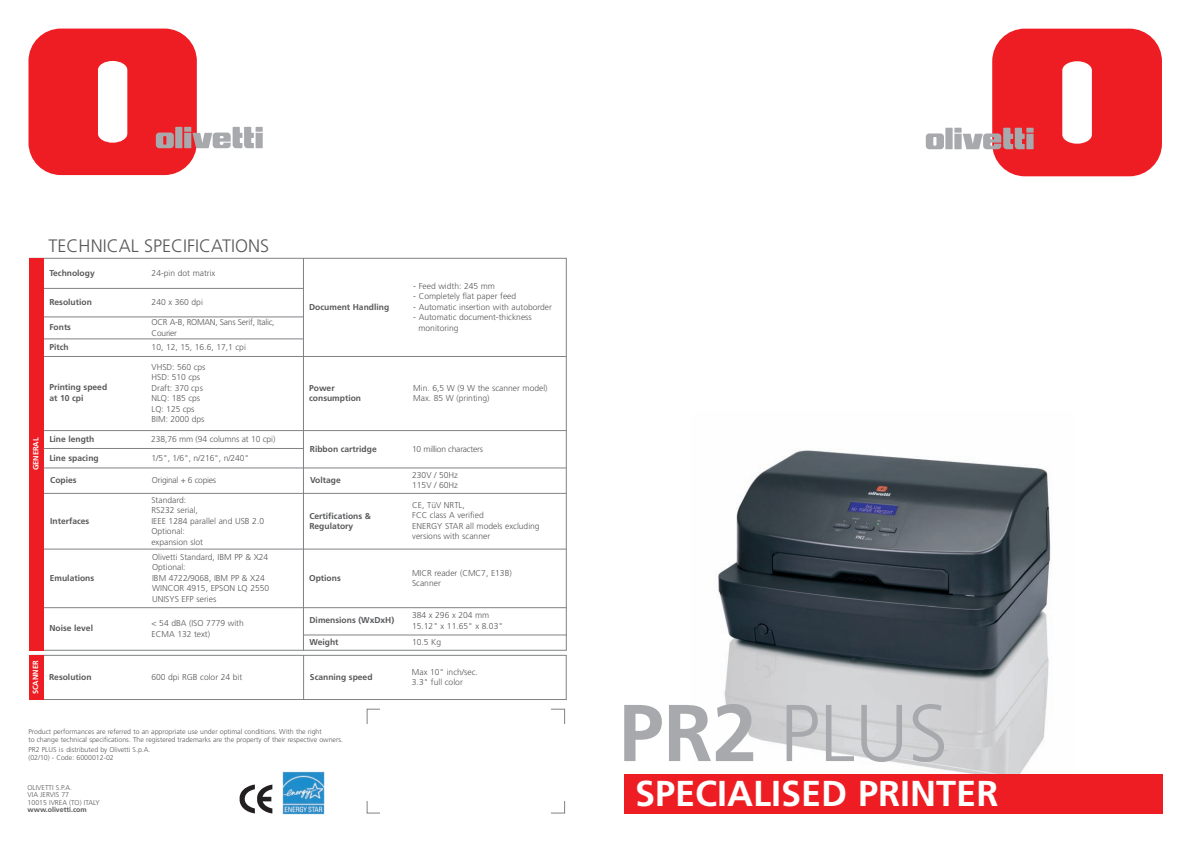
<style>
.page{position:relative;width:1191px;height:842px;background:#fff}
.page>*{position:absolute;margin:0;border:0;box-sizing:border-box;transform-origin:0 0}
.t1{font:700 36px "Frutiger";color:#fff}
.t2{font:300 18px "Frutiger";color:#57585a}
.t3{font:300 8.5px/10.5px "Frutiger";color:#57585a}
.t4{font:700 8.5px/10.5px "Frutiger";color:#57585a}
.t5{font:300 8.5px/10.5px "Frutiger";letter-spacing:-.03em;color:#57585a}
.t6{font:700 7.5px "Frutiger";color:#fff}
.t7{font:300 7px/7.5px "Frutiger";color:#57585a}
.t8{font:700 7px "Frutiger";color:#57585a}
</style>
<div class="page">
<img style="left:718px;top:450px;width:333px;height:324px">
<hr style="left:32px;top:650px;width:534px;height:1px;background:#808285">
<hr style="left:41px;top:607px;width:525px;height:1px;background:#808285">
<hr style="left:41px;top:493px;width:525px;height:1px;background:#808285">
<hr style="left:41px;top:549px;width:525px;height:1px;background:#808285">
<hr style="left:31px;top:699px;width:535px;height:1px;background:#808285">
<hr style="left:31px;top:655px;width:535px;height:1px;background:#808285">
<div style="left:29px;top:655px;width:14px;height:45px;background:#ee1d23"></div>
<svg style="left:624px;top:705px;width:38px;height:56px"></svg>
<svg style="left:669px;top:704px;width:84px;height:57px"></svg>
<svg style="left:786px;top:705px;width:31px;height:56px"></svg>
<svg style="left:826px;top:705px;width:28px;height:56px;background:#c9cacc"></svg>
<svg style="left:861px;top:705px;width:41px;height:57px;background:#c7c8cb"></svg>
<svg style="left:912px;top:704px;width:31px;height:58px;background:#c4c4c7"></svg>
<hr style="left:30px;top:430px;width:536px;height:1px;background:#808285">
<hr style="left:30px;top:356px;width:536px;height:1px;background:#808285">
<hr style="left:33px;top:338px;width:270px;height:1px;background:#808285">
<hr style="left:30px;top:317px;width:273px;height:1px;background:#808285">
<hr style="left:30px;top:288px;width:274px;height:1px;background:#808285">
<hr style="left:303px;top:258px;width:1px;height:392px;background:#808285">
<hr style="left:29px;top:258px;width:537px;height:1px;background:#808285">
<div style="left:29px;top:258px;width:14px;height:393px;background:#ee1d23"></div>
<hr style="left:566px;top:258px;width:1px;height:393px;background:#808285">
<svg style="left:925px;top:133px;width:19px;height:16px"></svg>
<div style="left:945px;top:128px;width:7px;height:21px;background:#a8a9ad"></div>
<svg style="left:954px;top:29px;width:208px;height:147px"></svg>
<svg style="left:28px;top:29px;width:235px;height:146px"></svg>
<hr style="left:43px;top:448px;width:260px;height:1px;background:#808285">
<hr style="left:43px;top:468px;width:523px;height:1px;background:#808285">
<hr style="left:304px;top:635px;width:262px;height:1px;background:#808285">
<div style="left:624px;top:774px;width:538px;height:39px;background:#ee1d23"></div>
<hr style="left:303px;top:655px;width:1px;height:44px;background:#808285">
<hr style="left:566px;top:655px;width:1px;height:45px;background:#808285">
<img style="left:239px;top:784px;width:34px;height:30px">
<img style="left:283px;top:771px;width:42px;height:43px">
<p class="t6" style="left:31px;top:470px;width:34px;rotate:-90deg">GENERAL</p>
<p class="t6" style="left:31px;top:694px;width:35px;rotate:-90deg">SCANNER</p>
<h2 class="t2" style="left:49px;top:236px;width:222px">TECHNICAL SPECIFICATIONS</h2>
<p class="t4" style="left:49px;top:268px;width:47px">Technology</p>
<p class="t3" style="left:152px;top:268px;width:65px">24-pin dot matrix</p>
<p class="t4" style="left:49px;top:297px;width:44px">Resolution</p>
<p class="t3" style="left:152px;top:297px;width:53px">240 x 360 dpi</p>
<p class="t5" style="left:152px;top:317px;width:125px">OCR A-B, ROMAN, Sans Serif, Italic,<br>Courier</p>
<p class="t4" style="left:49px;top:322px;width:23px">Fonts</p>
<p class="t4" style="left:49px;top:342px;width:21px">Pitch</p>
<p class="t3" style="left:152px;top:342px;width:96px">10, 12, 15, 16.6, 17,1 cpi</p>
<p class="t4" style="left:49px;top:382px;width:59px">Printing speed at 10 cpi</p>
<p class="t3" style="left:152px;top:361px;width:55px">VHSD: 560 cps<br>HSD: 510 cps<br>Draft: 370 cps<br>NLQ: 185 cps<br>LQ: 125 cps<br>BIM: 2000 dps</p>
<p class="t4" style="left:49px;top:434px;width:47px">Line length</p>
<p class="t3" style="left:151px;top:434px;width:126px">238,76 mm (94 columns at 10 cpi)</p>
<p class="t4" style="left:49px;top:453px;width:51px">Line spacing</p>
<p class="t3" style="left:152px;top:453px;width:99px">1/5", 1/6", n/216", n/240"</p>
<p class="t4" style="left:50px;top:475px;width:28px">Copies</p>
<p class="t5" style="left:152px;top:475px;width:66px">Original + 6 copies</p>
<p class="t4" style="left:50px;top:516px;width:41px">Interfaces</p>
<p class="t4" style="left:50px;top:573px;width:46px">Emulations</p>
<p class="t3" style="left:151px;top:495px;width:114px">Standard:<br>RS232 serial,<br>IEEE 1284 parallel and USB 2.0<br>Optional:<br>expansion slot</p>
<p class="t3" style="left:152px;top:552px;width:119px">Olivetti Standard, IBM PP &amp; X24<br>Optional:<br>IBM 4722/9068, IBM PP &amp; X24<br>WINCOR 4915, EPSON LQ 2550<br>UNISYS EFP series</p>
<p class="t4" style="left:49px;top:623px;width:45px">Noise level</p>
<p class="t3" style="left:152px;top:618px;width:94px">&lt; 54 dBA (ISO 7779 with<br>ECMA 132 text)</p>
<p class="t4" style="left:309px;top:302px;width:82px">Document Handling</p>
<p class="t3" style="left:413px;top:281px;width:83px">- Feed width: 245 mm</p>
<p class="t3" style="left:413px;top:291px;width:104px">- Completely flat paper feed</p>
<p class="t3" style="left:413px;top:302px;width:140px">- Automatic insertion with autoborder</p>
<p class="t3" style="left:418px;top:312px;width:115px;text-indent:-5px">- Automatic document-thickness monitoring</p>
<p class="t4" style="left:309px;top:383px;width:53px">Power consumption</p>
<p class="t3" style="left:413px;top:383px;width:136px">Min. 6,5 W (9 W the scanner model)<br>Max. 85 W (printing)</p>
<p class="t4" style="left:310px;top:443px;width:68px">Ribbon cartridge</p>
<p class="t5" style="left:412px;top:444px;width:72px">10 million characters</p>
<p class="t4" style="left:310px;top:475px;width:32px">Voltage</p>
<p class="t3" style="left:412px;top:469px;width:47px">230V / 50Hz<br>115V / 60Hz</p>
<p class="t4" style="left:309px;top:510px;width:63px">Certifications &amp;<br>Regulatory</p>
<p class="t3" style="left:412px;top:500px;width:129px">CE, TüV NRTL,<br>FCC class A verified<br>ENERGY STAR all models excluding versions with scanner</p>
<p class="t4" style="left:309px;top:573px;width:33px">Options</p>
<p class="t3" style="left:412px;top:568px;width:101px">MICR reader (CMC7, E13B)<br>Scanner</p>
<p class="t4" style="left:309px;top:615px;width:86px">Dimensions (WxDxH)</p>
<p class="t3" style="left:412px;top:610px;width:92px">384 x 296 x 204 mm<br>15.12" x 11.65" x 8.03"</p>
<p class="t4" style="left:309px;top:637px;width:31px">Weight</p>
<p class="t3" style="left:412px;top:637px;width:31px">10.5 Kg</p>
<p class="t4" style="left:49px;top:672px;width:44px">Resolution</p>
<p class="t3" style="left:151px;top:672px;width:92px">600 dpi RGB color 24 bit</p>
<p class="t4" style="left:310px;top:672px;width:64px">Scanning speed</p>
<p class="t3" style="left:412px;top:667px;width:68px">Max 10" inch/sec.<br>3.3" full color</p>
<p class="t7" style="left:28px;top:727px;width:316px;line-height:8.5px">Product performances are referred to an appropriate use under optimal conditions. With the right<br>to change technical specifications. The registered trademarks are the property of their respective owners.</p>
<p class="t7" style="left:28px;top:745px;width:124px;line-height:8.5px">PR2 PLUS is distributed by Olivetti S.p.A. (02/10) - Code: 6000012-02</p>
<p class="t7" style="left:28px;top:784px;width:74px">OLIVETTI S.P.A.<br>VIA JERVIS 77<br>10015 IVREA (TO) ITALY</p>
<p class="t8" style="left:28px;top:806px;width:61px">www.olivetti.com</p>
<h1 class="t1" style="left:635px;top:772px;width:365px">SPECIALISED PRINTER</h1>
</div>
